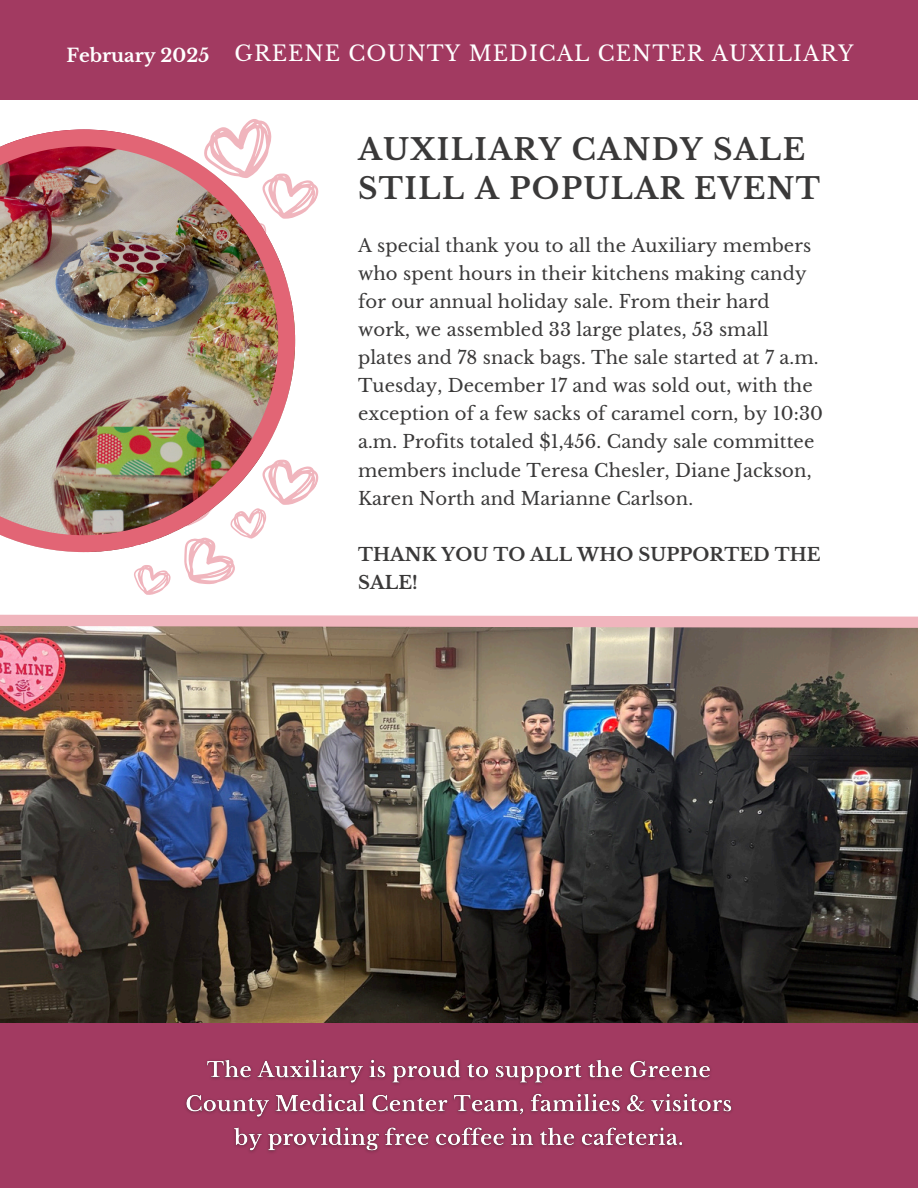
<style>
.page{position:relative;width:918px;height:1188px;background:#fff}
.page>*{position:absolute;margin:0;border:0;box-sizing:border-box;transform-origin:0 0}
.t1{font:700 29.25px/38.5px "Libre Baskerville";letter-spacing:.05em;color:#3a3939}
.t2{font:21.15px "Libre Baskerville";letter-spacing:.05em;color:#fff}
.t3{font:700 18.3px "Libre Baskerville";color:#fff}
.t4{font:18px/28.2px "Libre Baskerville";letter-spacing:.005em;color:#3a3939}
.t5{font:700 18px/28.2px "Libre Baskerville";letter-spacing:.005em;color:#3a3939}
</style>
<div class="page">
<svg style="left:217px;top:119px;width:102px;height:98px"></svg>
<svg style="left:134px;top:466px;width:185px;height:129px"></svg>
<div style="left:0;top:0;width:918px;height:100px;background:#a23a61"></div>
<img style="left:0;top:130px;width:295px;height:422px">
<img style="left:0;top:634px;width:918px;height:389px">
<div style="left:0;top:1023px;width:918px;height:165px;background:#a23a61"></div>
<img style="left:185px;top:1059px;width:547px;height:94px">
<svg style="left:0;top:614px;width:918px;height:20px;background:#cea8a7"></svg>
<h1 class="t3" style="left:66px;top:44px;width:144px">February 2025</h1>
<h2 class="t2" style="left:235px;top:40px;width:621px">GREENE COUNTY MEDICAL CENTER AUXILIARY</h2>
<p class="t1" style="left:358px;top:131px;width:464px">AUXILIARY CANDY SALE<br>STILL A POPULAR EVENT</p>
<h5 class="t4" style="left:358px;top:231px;width:467px">A special thank you to all the Auxiliary members who spent hours in their kitchens making candy for our annual holiday sale. From their hard work, we assembled 33 large plates, 53 small plates and 78 snack bags. The sale started at 7 a.m.<br>Tuesday, December 17 and was sold out, with the exception of a few sacks of caramel corn, by 10:30 a.m. Profits totaled $1,456. Candy sale committee members include Teresa Chesler, Diane Jackson, Karen North and Marianne Carlson.</h5>
<p class="t5" style="left:358px;top:541px;width:464px">THANK YOU TO ALL WHO SUPPORTED THE<br>SALE!</p>
</div>
